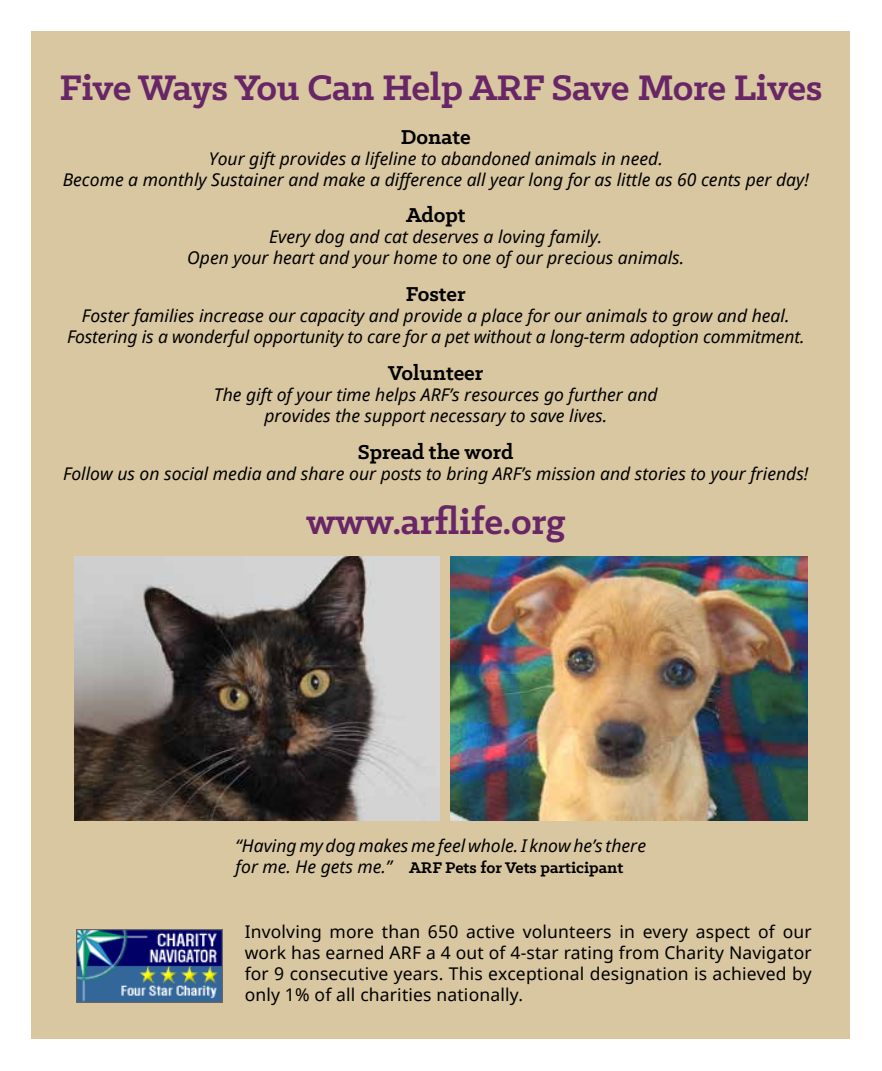
<style>
.page{position:relative;width:882px;height:1071px;background:#fff}
.page>*{position:absolute;margin:0;border:0;box-sizing:border-box;transform-origin:0 0}
.t1{font:700 40.25px "Klinic Slab";letter-spacing:-.01em;color:#682667}
.t2{font:700 22.75px "Klinic Slab";color:#000}
.t3{font:italic 17.5px/21px "Noto Sans";color:#000;text-align:center}
.t4{font:17.5px/21px "Noto Sans";letter-spacing:.01em;color:#000;text-align:justify}
.t5{font:700 17.5px "Klinic Slab";color:#000}
.s1{font-family:"Noto Sans";font-weight:400;font-style:italic}
</style>
<div class="page">
<div style="left:32px;top:32px;width:818px;height:1008px;background:#d8c7a0"></div>
<img style="left:76px;top:929px;width:146px;height:73px">
<img style="left:451px;top:556px;width:356px;height:265px">
<img style="left:75px;top:556px;width:365px;height:265px">
<h1 class="t1" style="left:60px;top:61px;width:764px">Five Ways You Can Help ARF Save More Lives</h1>
<h2 class="t2" style="left:401px;top:122px;width:71px">Donate</h2>
<p class="t3" style="left:63px;top:147px;width:748px">Your gift provides a lifeline to abandoned animals in need.<br>Become a monthly Sustainer and make a difference all year long for as little as 60 cents per day!</p>
<h2 class="t2" style="left:406px;top:200px;width:61px">Adopt</h2>
<p class="t3" style="left:187px;top:226px;width:499px">Every dog and cat deserves a loving family.<br>Open your heart and your home to one of our precious animals.</p>
<h2 class="t2" style="left:406px;top:279px;width:61px">Foster</h2>
<p class="t3" style="left:67px;top:305px;width:739px">Foster families increase our capacity and provide a place for our animals to grow and heal.<br>Fostering is a wonderful opportunity to care for a pet without a long-term adoption commitment.</p>
<h2 class="t2" style="left:388px;top:358px;width:97px">Volunteer</h2>
<p class="t3" style="left:214px;top:384px;width:445px">The gift of your time helps ARF’s resources go further and provides the support necessary to save lives.</p>
<h2 class="t2" style="left:358px;top:437px;width:157px">Spread the word</h2>
<p class="t3" style="left:63px;top:462px;width:747px">Follow us on social media and share our posts to bring ARF’s mission and stories to your friends!</p>
<h1 class="t1" style="left:306px;top:495px;width:261px">www.arflife.org</h1>
<p class="t3" style="left:236px;top:835px;width:412px">“Having my dog makes me feel whole. I know he’s there</p>
<p class="t5" style="left:236px;top:856px;width:389px"><span class="s1">for me. He gets me.”</span> ARF Pets for Vets participant</p>
<p class="t4" style="left:245px;top:921px;width:569px">Involving more than 650 active volunteers in every aspect of our work has earned ARF a 4 out of 4-star rating from Charity Navigator for 9 consecutive years. This exceptional designation is achieved by only 1% of all charities nationally.</p>
</div>
